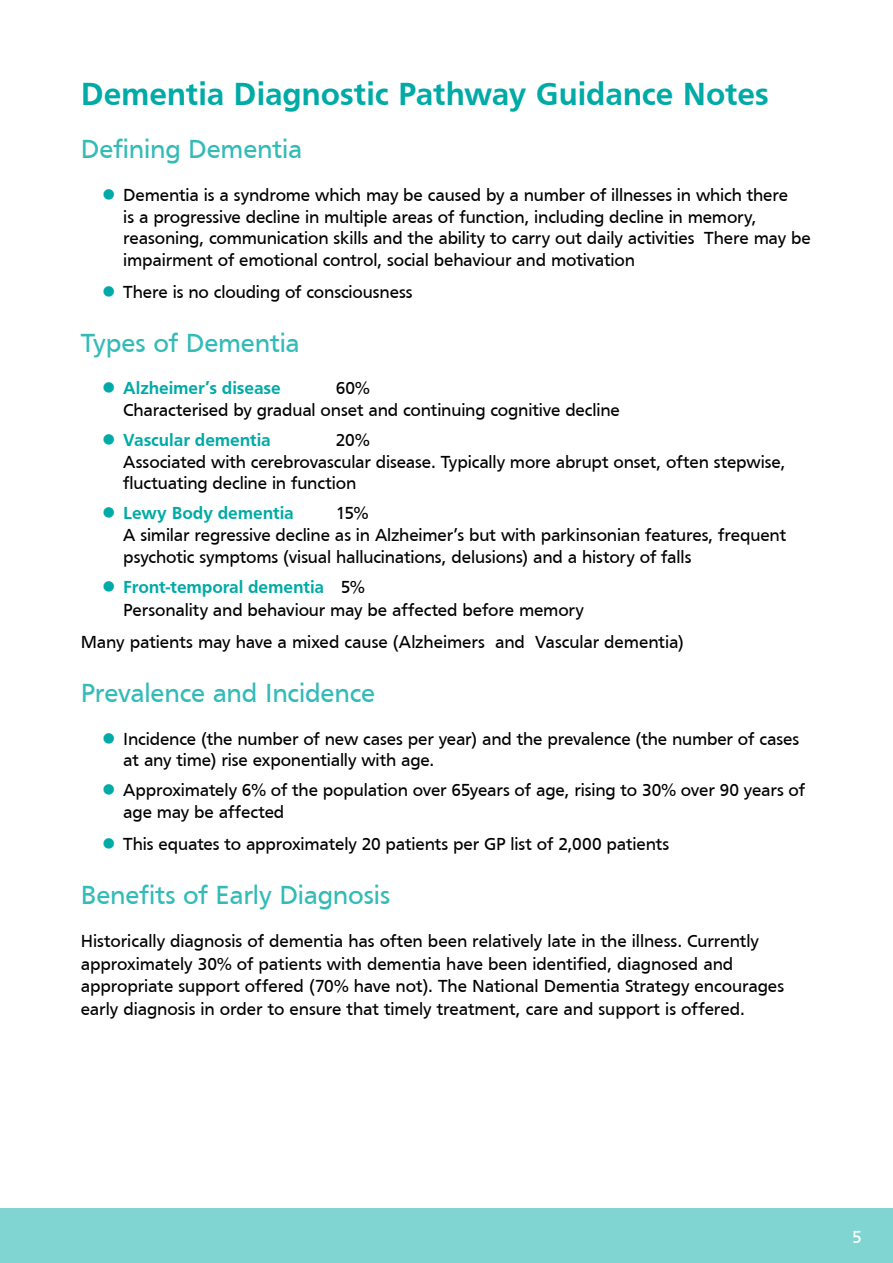
<style>
.page{position:relative;width:893px;height:1263px;background:#fff}
.page>*{position:absolute;margin:0;border:0;box-sizing:border-box;transform-origin:0 0}
.t1{font:700 33px "Frutiger";letter-spacing:-.005em;color:#00aaa6}
.t2{font:27px "Frutiger";letter-spacing:-.005em;color:#33bbb8}
.t3{font:18px/21.6px "Frutiger";letter-spacing:-.01em;color:#000}
.t4{font:700 18px "Frutiger";letter-spacing:-.005em;color:#00aaa6}
.t5{font:18px "Frutiger";color:#fff}
.s1{font-weight:700;color:#00aaa6}
</style>
<div class="page">
<div style="left:0;top:1209px;width:893px;height:54px;background:#80d5d3"></div>
<h1 class="t1" style="left:81px;top:75px;width:690px">Dementia Diagnostic Pathway Guidance Notes</h1>
<h2 class="t2" style="left:81px;top:134px;width:223px">Defining Dementia</h2>
<p class="t3" style="left:123px;top:184px;width:689px">Dementia is a syndrome which may be caused by a number of illnesses in which there<br>is a progressive decline in multiple areas of function, including decline in memory, reasoning, communication skills and the ability to carry out daily activities There may be impairment of emotional control, social behaviour and motivation</p>
<p class="t3" style="left:123px;top:281px;width:291px">There is no clouding of consciousness</p>
<h2 class="t2" style="left:81px;top:327px;width:221px">Types of Dementia</h2>
<p class="t4" style="left:123px;top:378px;width:159px">Alzheimer’s disease</p>
<p class="t3" style="left:123px;top:377px;width:498px;text-indent:213px">60%<br>Characterised by gradual onset and continuing cognitive decline</p>
<p class="t4" style="left:123px;top:430px;width:149px">Vascular dementia</p>
<p class="t3" style="left:123px;top:429px;width:664px;text-indent:213px">20%<br>Associated with cerebrovascular disease. Typically more abrupt onset, often stepwise, fluctuating decline in function</p>
<p class="t4" style="left:123px;top:503px;width:172px">Lewy Body dementia</p>
<p class="t3" style="left:123px;top:502px;width:664px;text-indent:213px">15%<br>A similar regressive decline as in Alzheimer’s but with parkinsonian features, frequent psychotic symptoms (visual hallucinations, delusions) and a history of falls</p>
<p class="t3" style="left:123px;top:575px;width:462px;line-height:23.4px"><span class="s1">Front-temporal dementia</span> 5%<br>Personality and behaviour may be affected before memory</p>
<p class="t3" style="left:81px;top:631px;width:605px">Many patients may have a mixed cause (Alzheimers and Vascular dementia)</p>
<h2 class="t2" style="left:81px;top:677px;width:296px">Prevalence and Incidence</h2>
<p class="t3" style="left:123px;top:728px;width:677px">Incidence (the number of new cases per year) and the prevalence (the number of cases at any time) rise exponentially with age.</p>
<p class="t3" style="left:123px;top:779px;width:683px">Approximately 6% of the population over 65years of age, rising to 30% over 90 years of age may be affected</p>
<p class="t3" style="left:123px;top:833px;width:547px">This equates to approximately 20 patients per GP list of 2,000 patients</p>
<h2 class="t2" style="left:81px;top:879px;width:311px">Benefits of Early Diagnosis</h2>
<p class="t3" style="left:81px;top:930px;width:705px;line-height:22.5px">Historically diagnosis of dementia has often been relatively late in the illness. Currently approximately 30% of patients with dementia have been identified, diagnosed and appropriate support offered (70% have not). The National Dementia Strategy encourages early diagnosis in order to ensure that timely treatment, care and support is offered.</p>
<p class="t5" style="left:852px;top:1226px;width:11px">5</p>
</div>
